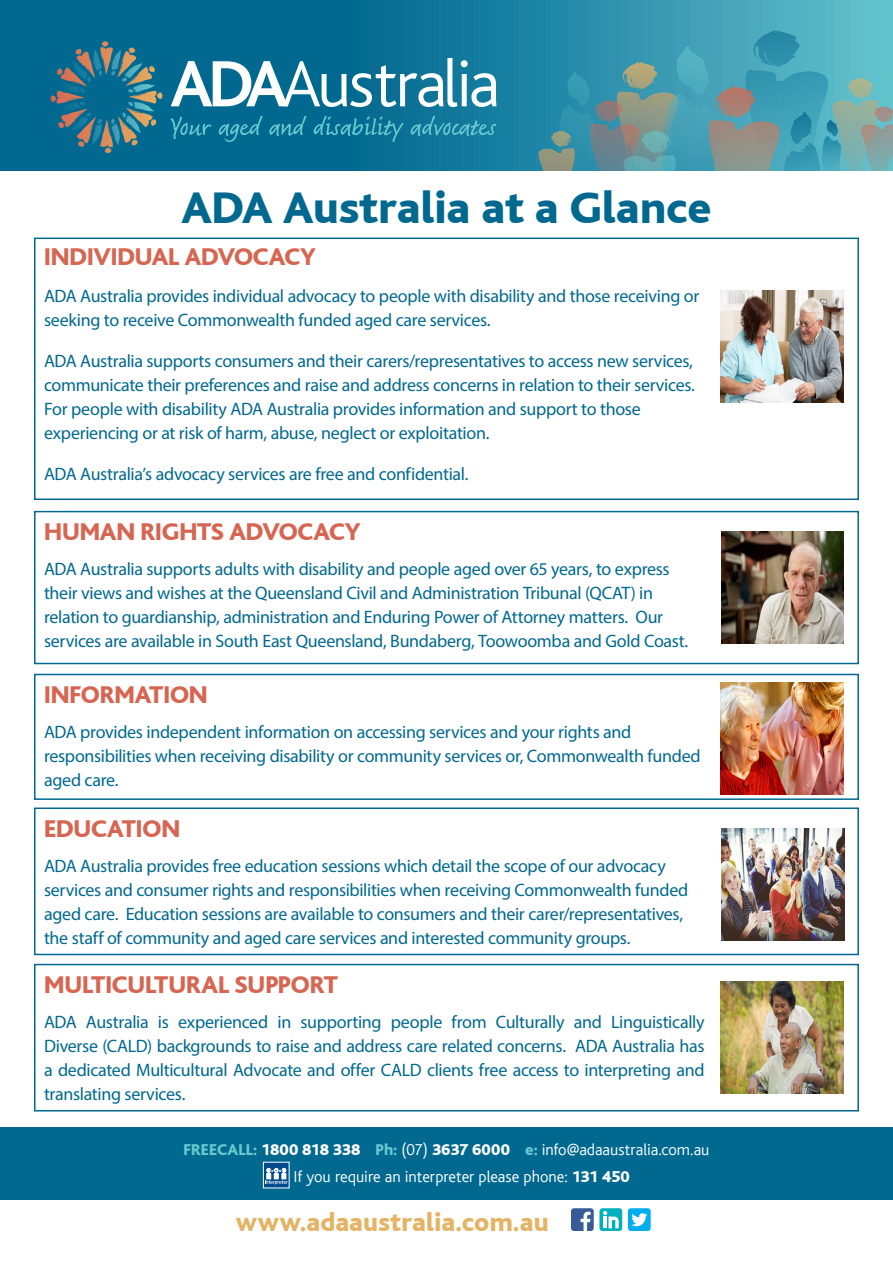
<style>
.page{position:relative;width:893px;height:1263px;background:#fff}
.page>*{position:absolute;margin:0;border:0;box-sizing:border-box;transform-origin:0 0}
.Heading_Blue_28pt{font:800 46.5px "Bliss";letter-spacing:-.005em;color:#01698f}
.t1{font:800 27px "Bliss";color:#e4b364}
.Subhead{font:800 25.5px "Bliss";letter-spacing:-.01em;color:#d66652}
.Subhead-2{font:18px/24px "Myriad Pro";letter-spacing:-.02em;color:#01698f}
.t2{font:300 16.5px "Bliss";color:#fff}
.s1{font-weight:800;color:#67c9cf}
.s2{font-weight:800}
</style>
<div class="page">
<svg style="left:0;top:0;width:893px;height:170px;background:#147697"></svg>
<svg style="left:538px;top:30px;width:355px;height:140px;background:#559daa"></svg>
<div style="left:0;top:1127px;width:893px;height:72px;background:#01698f"></div>
<svg style="left:171px;top:58px;width:326px;height:49px"></svg>
<svg style="left:219px;top:116px;width:43px;height:26px"></svg>
<svg style="left:170px;top:117px;width:41px;height:22px"></svg>
<svg style="left:411px;top:116px;width:85px;height:20px;background:#268ca8"></svg>
<svg style="left:269px;top:116px;width:37px;height:20px"></svg>
<svg style="left:314px;top:116px;width:90px;height:26px;background:#187d9d"></svg>
<svg style="left:72px;top:41px;width:61px;height:38px;background:#427885"></svg>
<div style="left:628px;top:1208px;width:23px;height:23px;background:#00aeef;border-radius:3px"></div>
<svg style="left:631px;top:1213px;width:16px;height:13px"></svg>
<div style="left:571px;top:1208px;width:23px;height:23px;background:#385b99;border-radius:3px"></div>
<svg style="left:581px;top:1212px;width:10px;height:19px"></svg>
<div style="left:599px;top:1208px;width:23px;height:23px;background:#00b0bc;border-radius:3px"></div>
<svg style="left:603px;top:1211px;width:16px;height:17px"></svg>
<div style="left:263px;top:1162px;width:26px;height:26px;background:#004a8d"></div>
<svg style="left:265px;top:1168px;width:22px;height:16px"></svg>
<div style="left:34px;top:238px;width:825px;height:262px;border:2px solid #01698f"></div>
<img style="left:721px;top:290px;width:122px;height:113px">
<div style="left:34px;top:511px;width:825px;height:153px;border:2px solid #01698f"></div>
<img style="left:722px;top:531px;width:121px;height:112px">
<div style="left:34px;top:674px;width:825px;height:126px;border:2px solid #01698f"></div>
<img style="left:721px;top:683px;width:122px;height:112px">
<div style="left:34px;top:964px;width:825px;height:147px;border:2px solid #01698f"></div>
<img style="left:721px;top:981px;width:122px;height:113px">
<div style="left:34px;top:807px;width:825px;height:148px;border:2px solid #01698f"></div>
<img style="left:722px;top:828px;width:122px;height:113px">
<p class="Heading_Blue_28pt" style="left:181px;top:184px;width:532px">ADA Australia at a Glance</p>
<p class="Subhead" style="left:44px;top:244px;width:273px">INDIVIDUAL ADVOCACY</p>
<p class="Subhead-2" style="left:44px;top:283px;width:657px">ADA Australia provides individual advocacy to people with disability and those receiving or seeking to receive Commonwealth funded aged care services.</p>
<p class="Subhead-2" style="left:44px;top:348px;width:652px">ADA Australia supports consumers and their carers/representatives to access new services, communicate their preferences and raise and address concerns in relation to their services.<br>For people with disability ADA Australia provides information and support to those experiencing or at risk of harm, abuse, neglect or exploitation.</p>
<p class="Subhead-2" style="left:44px;top:461px;width:426px">ADA Australia’s advocacy services are free and confidential.</p>
<p class="Subhead" style="left:44px;top:518px;width:318px">HUMAN RIGHTS ADVOCACY</p>
<p class="Subhead-2" style="left:44px;top:557px;width:646px">ADA Australia supports adults with disability and people aged over 65 years, to express their views and wishes at the Queensland Civil and Administration Tribunal (QCAT) in relation to guardianship, administration and Enduring Power of Attorney matters. Our services are available in South East Queensland, Bundaberg, Toowoomba and Gold Coast.</p>
<p class="Subhead" style="left:44px;top:681px;width:165px">INFORMATION</p>
<p class="Subhead-2" style="left:44px;top:719px;width:658px">ADA provides independent information on accessing services and your rights and responsibilities when receiving disability or community services or, Commonwealth funded aged care.</p>
<p class="Subhead" style="left:44px;top:815px;width:138px">EDUCATION</p>
<p class="Subhead-2" style="left:44px;top:853px;width:646px">ADA Australia provides free education sessions which detail the scope of our advocacy services and consumer rights and responsibilities when receiving Commonwealth funded aged care. Education sessions are available to consumers and their carer/representatives, the staff of community and aged care services and interested community groups.</p>
<p class="Subhead" style="left:44px;top:971px;width:296px">MULTICULTURAL SUPPORT</p>
<p class="Subhead-2" style="left:44px;top:1009px;width:662px;text-align:justify">ADA Australia is experienced in supporting people from Culturally and Linguistically Diverse (CALD) backgrounds to raise and address care related concerns. ADA Australia has a dedicated Multicultural Advocate and offer CALD clients free access to interpreting and translating services.</p>
<p class="t2" style="left:183px;top:1141px;width:528px"><span class="s1">FREECALL:</span> <span class="s2">1800 818 338</span> <span class="s1">Ph:</span> (07) <span class="s2">3637 6000</span> <span class="s1">e:</span> info@adaaustralia.com.au</p>
<p class="t2" style="left:293px;top:1168px;width:338px">If you require an interpreter please phone: <span class="s2">131 450</span></p>
<p class="t1" style="left:236px;top:1208px;width:314px">www.adaaustralia.com.au</p>
</div>
